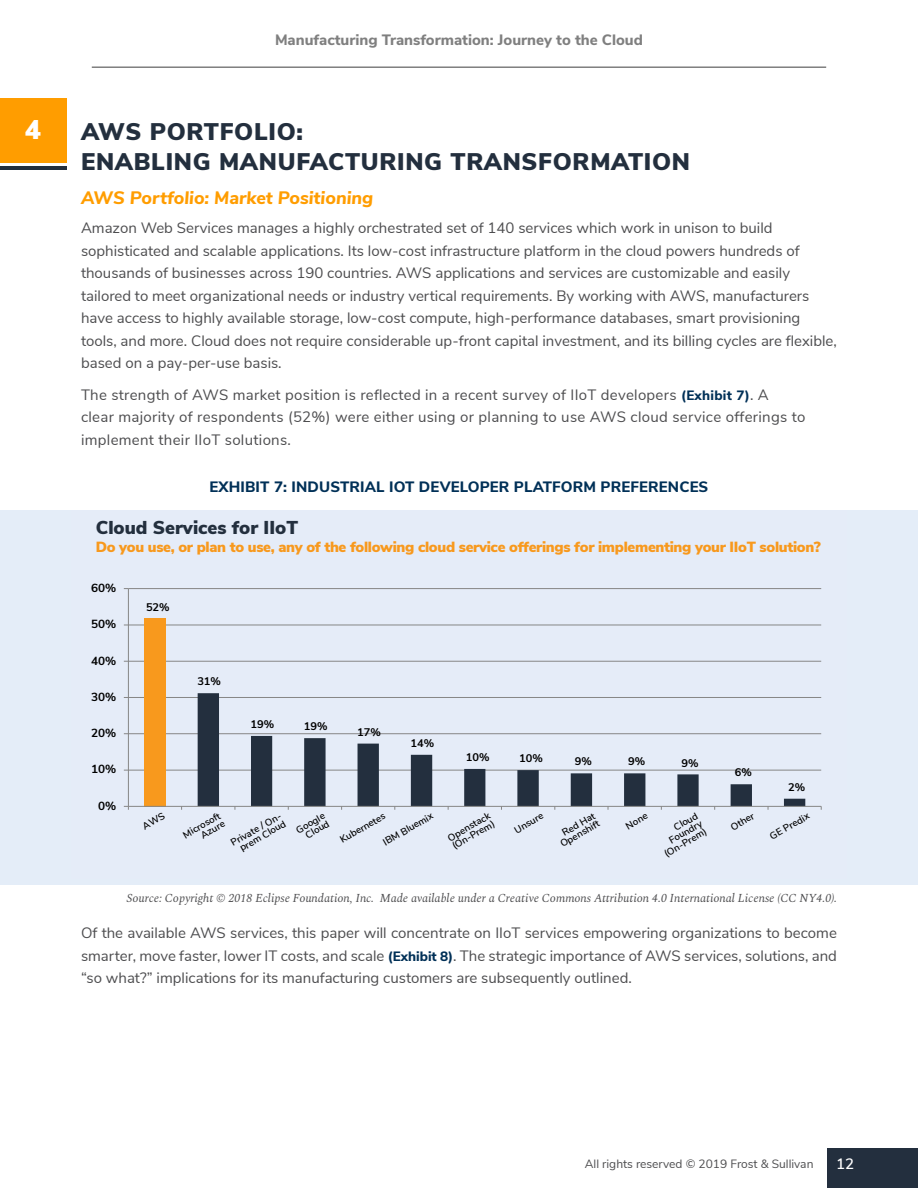
<style>
.page{position:relative;width:918px;height:1188px;background:#fff}
.page>*{position:absolute;margin:0;border:0;box-sizing:border-box;transform-origin:0 0}
.t1{font:900 27px "Nunito Sans";color:#fff}
.t2{font:900 24px/30px "Nunito Sans";letter-spacing:.03em;color:#232f3e}
.t3{font:900 18.6px "Nunito Sans";color:#232f3e}
.t4{font:italic 800 18px "Nunito Sans";color:#ff9d00}
.t5{font:15px/22.5px "Nunito Sans";color:#4d4d4f}
.t6{font:15px/22.5px "Nunito Sans";letter-spacing:.02em;color:#4d4d4f}
.t7{font:800 15px "Nunito Sans";letter-spacing:.01em;color:#003057}
.t8{font:800 15px "Nunito Sans";color:#7f7f7f}
.t9{font:600 15px "Nunito Sans";color:#fff}
.t10{font:900 14.7px "Nunito Sans";letter-spacing:-.02em;color:#f8991d}
.t11{font:italic 12px "Spectral";color:#4d4d4f}
.t12{font:12px "Nunito Sans";color:#4d4d4f}
.t13{font:700 11.7px "Nunito Sans";color:#000}
.t14{font:700 11.1px "Nunito Sans";color:#000}
.t15{font:600 9.75px/9px "Nunito Sans";color:#000;text-align:right}
.s1{font-weight:800;font-size:13.5px;color:#003057}
</style>
<div class="page">
<hr style="left:92px;top:66px;width:734px;height:2px;background:#7f7f7f">
<div style="left:828px;top:1148px;width:90px;height:40px;background:#232f3e"></div>
<div style="left:0;top:511px;width:918px;height:374px;background:#e4edf8"></div>
<hr style="left:128px;top:588px;width:693px;height:1px;background:#868686">
<hr style="left:128px;top:625px;width:693px;height:1px;background:#868686">
<hr style="left:128px;top:661px;width:693px;height:1px;background:#868686">
<hr style="left:128px;top:697px;width:693px;height:1px;background:#868686">
<hr style="left:128px;top:733px;width:693px;height:1px;background:#868686">
<hr style="left:128px;top:770px;width:693px;height:1px;background:#868686">
<div style="left:144px;top:618px;width:22px;height:188px;background:#f8991d"></div>
<svg style="left:198px;top:693px;width:607px;height:113px"></svg>
<hr style="left:128px;top:589px;width:1px;height:217px;background:#868686">
<hr style="left:128px;top:806px;width:693px;height:1px;background:#868686">
<div style="left:0;top:98px;width:66px;height:64px;background:#ff9d00"></div>
<hr style="left:0;top:166px;width:66px;height:4px;background:#232f3e">
<h1 class="t1" style="left:25px;top:109px;width:18px">4</h1>
<p class="t8" style="left:275px;top:29px;width:369px">Manufacturing Transformation: Journey to the Cloud</p>
<h2 class="t2" style="left:81px;top:115px;width:611px">AWS PORTFOLIO:<br>ENABLING MANUFACTURING TRANSFORMATION</h2>
<p class="t4" style="left:81px;top:185px;width:294px">AWS Portfolio: Market Positioning</p>
<p class="t5" style="left:81px;top:216px;width:757px">Amazon Web Services manages a highly orchestrated set of 140 services which work in unison to build sophisticated and scalable applications. Its low-cost infrastructure platform in the cloud powers hundreds of thousands of businesses across 190 countries. AWS applications and services are customizable and easily tailored to meet organizational needs or industry vertical requirements. By working with AWS, manufacturers have access to highly available storage, low-cost compute, high-performance databases, smart provisioning tools, and more. Cloud does not require considerable up-front capital investment, and its billing cycles are flexible, based on a pay-per-use basis.</p>
<p class="t6" style="left:81px;top:382px;width:726px">The strength of AWS market position is reflected in a recent survey of IIoT developers <span class="s1">(Exhibit 7)</span>. A clear majority of respondents (52%) were either using or planning to use AWS cloud service offerings to implement their IIoT solutions.</p>
<p class="t7" style="left:210px;top:476px;width:500px">EXHIBIT 7: INDUSTRIAL IOT DEVELOPER PLATFORM PREFERENCES</p>
<p class="t3" style="left:96px;top:514px;width:204px">Cloud Services for IIoT</p>
<p class="t10" style="left:96px;top:536px;width:727px">Do you use, or plan to use, any of the following cloud service offerings for implementing your IIoT solution?</p>
<p class="t13" style="left:91px;top:580px;width:27px">60%</p>
<p class="t13" style="left:91px;top:616px;width:27px">50%</p>
<p class="t13" style="left:91px;top:652px;width:27px">40%</p>
<p class="t13" style="left:91px;top:688px;width:27px">30%</p>
<p class="t13" style="left:91px;top:725px;width:27px">20%</p>
<p class="t13" style="left:91px;top:761px;width:27px">10%</p>
<p class="t13" style="left:98px;top:797px;width:20px">0%</p>
<p class="t14" style="left:146px;top:599px;width:25px">52%</p>
<p class="t14" style="left:197px;top:673px;width:25px">31%</p>
<p class="t14" style="left:251px;top:716px;width:25px">19%</p>
<p class="t14" style="left:304px;top:718px;width:25px">19%</p>
<p class="t14" style="left:357px;top:724px;width:25px">17%</p>
<p class="t14" style="left:411px;top:735px;width:25px">14%</p>
<p class="t14" style="left:466px;top:749px;width:25px">10%</p>
<p class="t14" style="left:519px;top:750px;width:25px">10%</p>
<p class="t14" style="left:575px;top:753px;width:19px">9%</p>
<p class="t14" style="left:628px;top:753px;width:19px">9%</p>
<p class="t14" style="left:682px;top:755px;width:19px">9%</p>
<p class="t14" style="left:735px;top:764px;width:19px">6%</p>
<p class="t14" style="left:788px;top:779px;width:19px">2%</p>
<p class="t15" style="left:381px;top:838px;width:57px;rotate:-30deg">IBM Bluemix</p>
<p class="t15" style="left:446px;top:834px;width:49px;text-align:left;rotate:-30deg">Openstack (On-Prem)</p>
<p class="t15" style="left:513px;top:826px;width:33px;rotate:-30deg">Unsure</p>
<p class="t15" style="left:554px;top:832px;width:45px;rotate:-30deg">Red Hat<br>Openshift</p>
<p class="t15" style="left:624px;top:822px;width:25px;rotate:-30deg">None</p>
<p class="t15" style="left:653px;top:834px;width:49px;rotate:-30deg">Cloud<br>Foundry (On-Prem)</p>
<p class="t15" style="left:729px;top:823px;width:27px;rotate:-30deg">Other</p>
<p class="t15" style="left:768px;top:832px;width:45px;rotate:-30deg">GE Predix</p>
<p class="t15" style="left:181px;top:831px;width:43px;rotate:-30deg">Microsoft<br>Azure</p>
<p class="t15" style="left:229px;top:839px;width:58px;text-align:center;rotate:-30deg">Private / On&shy;prem Cloud</p>
<p class="t15" style="left:294px;top:826px;width:33px;text-align:center;rotate:-30deg">Google<br>Cloud</p>
<p class="t15" style="left:338px;top:836px;width:52px;rotate:-30deg">Kubernetes</p>
<p class="t11" style="left:127px;top:890px;width:712px">Source: Copyright © 2018 Eclipse Foundation, Inc. Made available under a Creative Commons Attribution 4.0 International License (CC NY4.0).</p>
<p class="t5" style="left:81px;top:921px;width:758px;text-align:justify">Of the available AWS services, this paper will concentrate on IIoT services empowering organizations to become smarter, move faster, lower IT costs, and scale <span class="s1">(Exhibit 8)</span>. The strategic importance of AWS services, solutions, and “so what?” implications for its manufacturing customers are subsequently outlined.</p>
<p class="t12" style="left:585px;top:1155px;width:230px">All rights reserved © 2019 Frost &amp; Sullivan</p>
<p class="t9" style="left:836px;top:1153px;width:19px">12</p>
</div>
